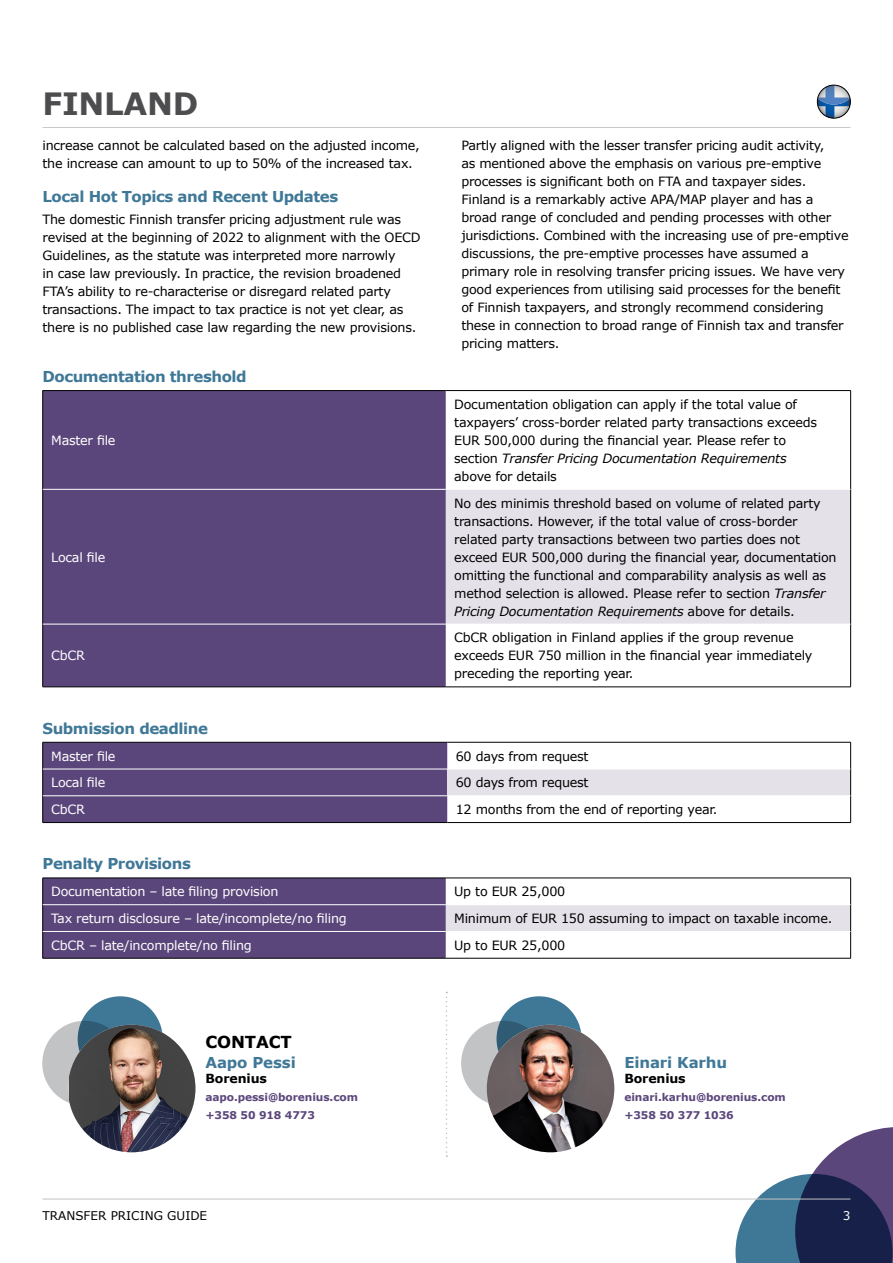
<style>
.page{position:relative;width:893px;height:1263px;background:#fff}
.page>*{position:absolute;margin:0;border:0;box-sizing:border-box;transform-origin:0 0}
.t1{font:700 30.75px "Verdana";letter-spacing:-.01em;color:#4d4d4f}
.Contact_Subheading{font:700 16.5px "Verdana";letter-spacing:-.01em;color:#000}
.Text_Heading_-_Before_tables{font:700 15px "Verdana";letter-spacing:-.03em;color:#3f7897}
.Text_Heading{font:700 15px "Verdana";letter-spacing:-.03em;color:#3f7897}
.Contact_Name{font:700 15px "Verdana";letter-spacing:-.01em;color:#3f7897}
.Body_Text{font:12.75px/18px "Verdana";letter-spacing:-.02em;color:#000}
.Body_Text_-_White{font:12.75px "Verdana";letter-spacing:-.02em;color:#fff}
.Contact_Company{font:700 12.6px "Verdana";letter-spacing:-.01em;color:#000}
.t2{font:12px "Verdana";color:#000}
.t3{font:12px "Verdana";color:#fff}
.Contact_Details{font:700 10.65px "Verdana";letter-spacing:-.01em;color:#5b467b}
.s1{font-style:italic}
</style>
<div class="page">
<svg style="left:735px;top:1127px;width:158px;height:136px"></svg>
<hr style="left:43px;top:127px;width:807px;height:1px;background:#c1c3c5">
<hr style="left:43px;top:1199px;width:807px;height:1px;background:#c1c3c5">
<div style="left:43px;top:391px;width:403px;height:296px;background:#5b467b"></div>
<div style="left:446px;top:489px;width:405px;height:135px;background:#e4e1e8"></div>
<hr style="left:43px;top:390px;width:403px;height:1px;background:#000">
<hr style="left:42px;top:391px;width:1px;height:98px;background:#000">
<hr style="left:446px;top:390px;width:405px;height:1px;background:#000">
<hr style="left:850px;top:391px;width:1px;height:98px;background:#000">
<hr style="left:42px;top:489px;width:1px;height:135px;background:#000">
<hr style="left:850px;top:489px;width:1px;height:135px;background:#000">
<hr style="left:42px;top:624px;width:1px;height:63px;background:#000">
<hr style="left:850px;top:624px;width:1px;height:63px;background:#000">
<hr style="left:43px;top:687px;width:403px;height:1px;background:#000">
<hr style="left:446px;top:687px;width:405px;height:1px;background:#000">
<hr style="left:43px;top:489px;width:403px;height:1px;background:#fff">
<hr style="left:446px;top:489px;width:404px;height:1px;background:#fff">
<hr style="left:43px;top:624px;width:403px;height:1px;background:#fff">
<div style="left:447px;top:769px;width:404px;height:27px;background:#e4e1e8"></div>
<hr style="left:447px;top:742px;width:404px;height:1px;background:#000">
<div style="left:42px;top:742px;width:405px;height:80px;background:#5b467b"></div>
<svg style="left:850px;top:742px;width:1px;height:80px"></svg>
<hr style="left:43px;top:822px;width:404px;height:1px;background:#000">
<hr style="left:447px;top:822px;width:404px;height:1px;background:#000">
<hr style="left:43px;top:769px;width:404px;height:1px;background:#fff">
<hr style="left:447px;top:769px;width:403px;height:1px;background:#fff">
<hr style="left:43px;top:795px;width:404px;height:1px;background:#fff">
<hr style="left:447px;top:795px;width:403px;height:1px;background:#fff">
<div style="left:446px;top:905px;width:405px;height:26px;background:#e4e1e8"></div>
<hr style="left:446px;top:878px;width:405px;height:1px;background:#000">
<div style="left:42px;top:878px;width:404px;height:80px;background:#5b467b"></div>
<svg style="left:850px;top:878px;width:1px;height:80px"></svg>
<hr style="left:43px;top:958px;width:403px;height:1px;background:#000">
<hr style="left:446px;top:958px;width:405px;height:1px;background:#000">
<hr style="left:43px;top:904px;width:403px;height:1px;background:#fff">
<hr style="left:43px;top:931px;width:403px;height:1px;background:#fff">
<svg style="left:816px;top:96px;width:35px;height:22px"></svg>
<img style="left:818px;top:85px;width:32px;height:20px">
<div style="left:817px;top:85px;width:33px;height:33px;border:1px solid #000;border-radius:50%"></div>
<svg style="left:446px;top:992px;width:1px;height:165px"></svg>
<div style="left:42px;top:1021px;width:85px;height:85px;background:#c1c3c5;border-radius:50%"></div>
<div style="left:78px;top:996px;width:85px;height:85px;background:#3f7897;border-radius:50%"></div>
<img style="left:69px;top:1025px;width:126px;height:127px">
<div style="left:461px;top:1021px;width:85px;height:85px;background:#c1c3c5;border-radius:50%"></div>
<svg style="left:497px;top:996px;width:85px;height:85px;fill:#3f7897"></svg>
<img style="left:487px;top:1025px;width:127px;height:127px;border-radius:64px">
<h1 class="t1" style="left:43px;top:84px;width:153px">Finland</h1>
<p class="Body_Text" style="left:43px;top:136px;width:379px">increase cannot be calculated based on the adjusted income, the increase can amount to up to 50% of the increased tax.</p>
<p class="Text_Heading" style="left:43px;top:187px;width:297px">Local Hot Topics and Recent Updates</p>
<p class="Body_Text" style="left:43px;top:210px;width:380px">The domestic Finnish transfer pricing adjustment rule was revised at the beginning of 2022 to alignment with the OECD Guidelines, as the statute was interpreted more narrowly<br>in case law previously. In practice, the revision broadened FTA’s ability to re-characterise or disregard related party transactions. The impact to tax practice is not yet clear, as there is no published case law regarding the new provisions.</p>
<p class="Text_Heading_-_Before_tables" style="left:43px;top:367px;width:206px">Documentation threshold</p>
<p class="Body_Text_-_White" style="left:51px;top:431px;width:66px">Master file</p>
<p class="Body_Text_-_White" style="left:51px;top:548px;width:56px">Local file</p>
<p class="Body_Text_-_White" style="left:51px;top:647px;width:35px">CbCR</p>
<p class="Body_Text" style="left:461px;top:136px;width:389px">Partly aligned with the lesser transfer pricing audit activity,<br>as mentioned above the emphasis on various pre-emptive processes is significant both on FTA and taxpayer sides.<br>Finland is a remarkably active APA/MAP player and has a broad range of concluded and pending processes with other jurisdictions. Combined with the increasing use of pre-emptive discussions, the pre-emptive processes have assumed a primary role in resolving transfer pricing issues. We have very good experiences from utilising said processes for the benefit of Finnish taxpayers, and strongly recommend considering these in connection to broad range of Finnish tax and transfer pricing matters.</p>
<p class="Body_Text" style="left:454px;top:395px;width:364px">Documentation obligation can apply if the total value of taxpayers’ cross-border related party transactions exceeds EUR 500,000 during the financial year. Please refer to section <span class="s1">Transfer Pricing Documentation Requirements </span>above for details</p>
<p class="Body_Text" style="left:454px;top:494px;width:384px">No des minimis threshold based on volume of related party transactions. However, if the total value of cross-border related party transactions between two parties does not exceed EUR 500,000 during the financial year, documentation omitting the functional and comparability analysis as well as method selection is allowed. Please refer to section <span class="s1">Transfer Pricing Documentation Requirements</span> above for details.</p>
<p class="Body_Text" style="left:454px;top:629px;width:360px">CbCR obligation in Finland applies if the group revenue exceeds EUR 750 million in the financial year immediately preceding the reporting year.</p>
<p class="Text_Heading_-_Before_tables" style="left:43px;top:718px;width:167px">Submission deadline</p>
<p class="Body_Text_-_White" style="left:51px;top:747px;width:66px">Master file</p>
<p class="Body_Text" style="left:456px;top:747px;width:134px">60 days from request</p>
<p class="Body_Text_-_White" style="left:51px;top:774px;width:56px">Local file</p>
<p class="Body_Text" style="left:456px;top:773px;width:134px">60 days from request</p>
<p class="Body_Text_-_White" style="left:51px;top:801px;width:35px">CbCR</p>
<p class="Body_Text" style="left:456px;top:800px;width:263px">12 months from the end of reporting year.</p>
<p class="Text_Heading_-_Before_tables" style="left:43px;top:854px;width:150px">Penalty Provisions</p>
<p class="Body_Text_-_White" style="left:51px;top:883px;width:229px">Documentation – late filing provision</p>
<p class="Body_Text" style="left:454px;top:882px;width:113px">Up to EUR 25,000</p>
<p class="Body_Text_-_White" style="left:51px;top:909px;width:297px">Tax return disclosure – late/incomplete/no filing</p>
<p class="Body_Text" style="left:454px;top:909px;width:380px">Minimum of EUR 150 assuming to impact on taxable income.</p>
<p class="Body_Text_-_White" style="left:51px;top:936px;width:202px">CbCR – late/incomplete/no filing</p>
<p class="Body_Text" style="left:454px;top:936px;width:113px">Up to EUR 25,000</p>
<p class="Contact_Subheading" style="left:206px;top:1031px;width:88px">CON TACT</p>
<p class="Contact_Name" style="left:206px;top:1052px;width:92px">Aapo Pessi</p>
<p class="Contact_Company" style="left:206px;top:1070px;width:63px">Borenius</p>
<p class="Contact_Details" style="left:206px;top:1090px;width:154px">aapo.pessi@borenius.com</p>
<p class="Contact_Details" style="left:206px;top:1108px;width:111px">+358 50 918 4773</p>
<p class="Contact_Name" style="left:624px;top:1052px;width:104px">Einari Karhu</p>
<p class="Contact_Company" style="left:624px;top:1070px;width:63px">Borenius</p>
<p class="Contact_Details" style="left:624px;top:1090px;width:163px">einari.karhu@borenius.com</p>
<p class="Contact_Details" style="left:624px;top:1108px;width:111px">+358 50 377 1036</p>
<p class="t2" style="left:43px;top:1208px;width:166px">TRANSFER PRICING GUIDE</p>
<p class="t3" style="left:843px;top:1208px;width:9px">3</p>
</div>
